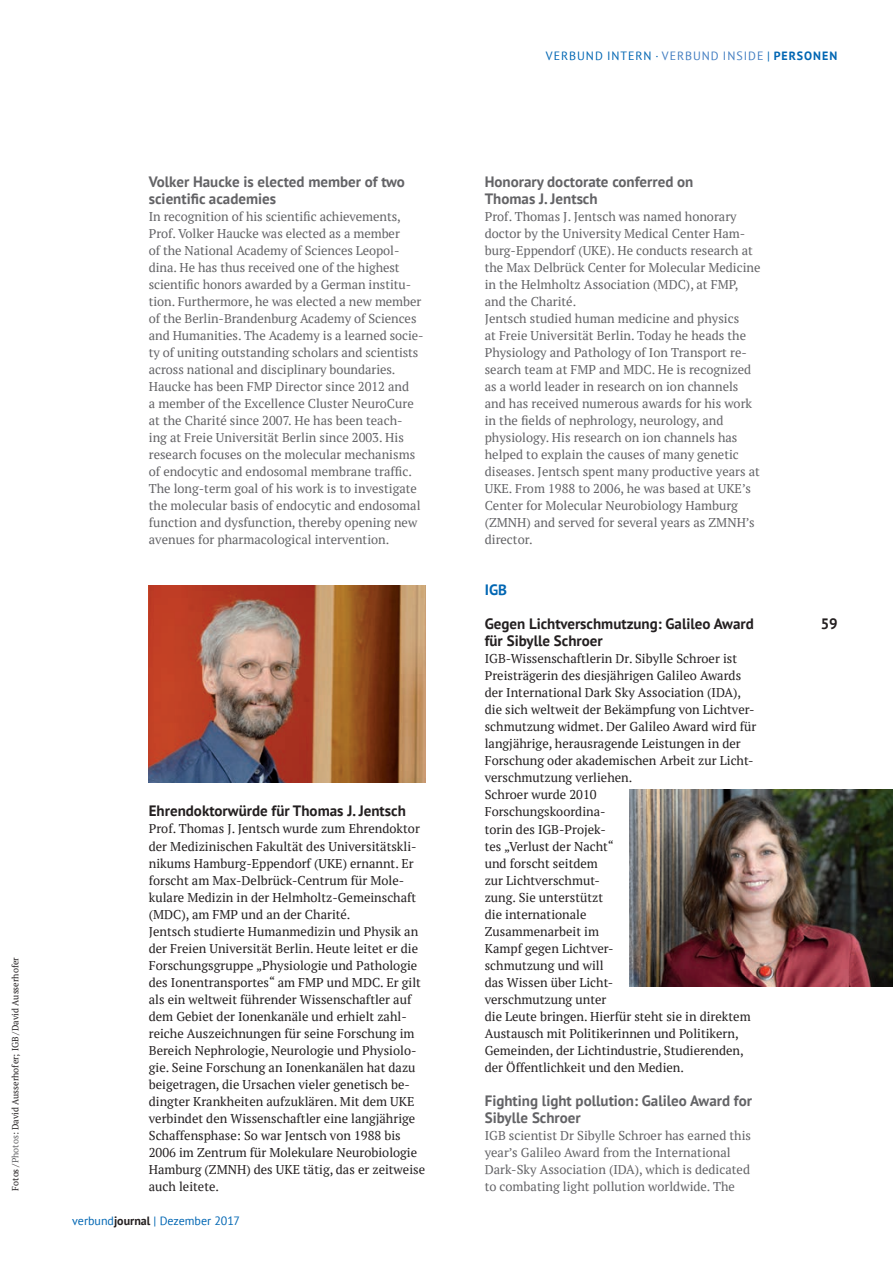
<style>
.page{position:relative;width:893px;height:1263px;background:#fff}
.page>*{position:absolute;margin:0;border:0;box-sizing:border-box;transform-origin:0 0}
.t1{font:700 15px/17px "PT Sans";color:#636366}
.t2{font:700 15px/17px "PT Sans";color:#231f20}
.t3{font:700 15px "PT Sans";color:#0166b3}
.t4{font:12.75px/17px "PT Serif";color:#636366}
.t5{font:12.75px/17px "PT Serif";color:#231f20}
.t6{font:12px "PT Sans";letter-spacing:.08em;color:#0166b3}
.t7{font:12px "PT Sans";color:#0166b3}
.t8{font:9px "PT Serif";color:#231f20}
.s1{color:#636366}
.s2{font-weight:700;color:#231f20}
.s3{color:#437ec1}
.s4{font-weight:700}
</style>
<div class="page">
<img style="left:149px;top:586px;width:276px;height:196px">
<img style="left:629px;top:790px;width:264px;height:196px">
<p class="t1" style="left:149px;top:173px;width:258px">Volker Haucke is elected member of two scientific academies</p>
<p class="t4" style="left:149px;top:208px;width:276px">In recognition of his scientific achievements, Prof. Volker Haucke was elected as a member<br>of the National Academy of Sciences Leopol&shy;dina. He has thus received one of the highest scientific honors awarded by a German institu&shy;tion. Furthermore, he was elected a new member of the Berlin-Brandenburg Academy of Sciences and Humanities. The Academy is a learned socie&shy;ty of uniting outstanding scholars and scientists across national and disciplinary boundaries.<br>Haucke has been FMP Director since 2012 and<br>a member of the Excellence Cluster NeuroCure at the Charité since 2007. He has been teach&shy;ing at Freie Universität Berlin since 2003. His research focuses on the molecular mechanisms of endocytic and endosomal membrane traffic.<br>The long-term goal of his work is to investigate the molecular basis of endocytic and endosomal function and dysfunction, thereby opening new avenues for pharmacological intervention.</p>
<p class="t8" style="left:9px;top:1191px;width:235px;rotate:-90deg">Fotos/<span class="s1">Photos</span>: David Ausserhofer; IGB/David Ausserhofer</p>
<p class="t2" style="left:149px;top:802px;width:258px">Ehrendoktorwürde für Thomas J. Jentsch</p>
<p class="t5" style="left:149px;top:820px;width:278px">Prof. Thomas J. Jentsch wurde zum Ehrendoktor der Medizinischen Fakultät des Universitätskli&shy;nikums Hamburg-Eppendorf (UKE) ernannt. Er forscht am Max-Delbrück-Centrum für Mole&shy;kulare Medizin in der Helmholtz-Gemeinschaft (MDC), am FMP und an der Charité.<br>Jentsch studierte Humanmedizin und Physik an der Freien Universität Berlin. Heute leitet er die Forschungsgruppe „Physiologie und Pathologie des Ionentransportes“ am FMP und MDC. Er gilt als ein weltweit führender Wissenschaftler auf dem Gebiet der Ionenkanäle und erhielt zahl&shy;reiche Auszeichnungen für seine Forschung im Bereich Nephrologie, Neurologie und Physiolo&shy;gie. Seine Forschung an Ionenkanälen hat dazu beigetragen, die Ursachen vieler genetisch be&shy;dingter Krankheiten aufzuklären. Mit dem UKE verbindet den Wissenschaftler eine langjährige Schaffensphase: So war Jentsch von 1988 bis 2006 im Zentrum für Molekulare Neurobiologie Hamburg (ZMNH) des UKE tätig, das er zeitweise auch leitete.</p>
<p class="t7" style="left:72px;top:1213px;width:169px">verbund<span class="s2">journal</span> | Dezember 2017</p>
<p class="t6" style="left:546px;top:48px;width:293px">VERBUND INTERN · <span class="s3">VERBUND INSIDE</span> | <span class="s4">PERSONEN</span></p>
<p class="t1" style="left:485px;top:173px;width:210px">Honorary doctorate conferred on<br>Thomas J. Jentsch</p>
<p class="t4" style="left:485px;top:208px;width:277px">Prof. Thomas J. Jentsch was named honorary doctor by the University Medical Center Ham&shy;burg-Eppendorf (UKE). He conducts research at the Max Delbrück Center for Molecular Medicine in the Helmholtz Association (MDC), at FMP, and the Charité.<br>Jentsch studied human medicine and physics<br>at Freie Universität Berlin. Today he heads the Physiology and Pathology of Ion Transport re&shy;search team at FMP and MDC. He is recognized as a world leader in research on ion channels and has received numerous awards for his work in the fields of nephrology, neurology, and physiology. His research on ion channels has helped to explain the causes of many genetic diseases. Jentsch spent many productive years at UKE. From 1988 to 2006, he was based at UKE’s Center for Molecular Neurobiology Hamburg (ZMNH) and served for several years as ZMNH’s director.</p>
<p class="t3" style="left:485px;top:580px;width:24px">IGB</p>
<p class="t2" style="left:485px;top:615px;width:271px">Gegen Lichtverschmutzung: Galileo Award für Sibylle Schroer</p>
<p class="t5" style="left:485px;top:650px;width:273px">IGB-Wissenschaftlerin Dr. Sibylle Schroer ist<br>Preisträgerin des diesjährigen Galileo Awards der International Dark Sky Association (IDA), die sich weltweit der Bekämpfung von Lichtver&shy;schmutzung widmet. Der Galileo Award wird für langjährige, herausragende Leistungen in der<br>Forschung oder akademischen Arbeit zur Licht&shy;verschmutzung verliehen.<br>Schroer wurde 2010<br>Forschungskoordina-<br>torin des IGB-Projek-<br>tes „Verlust der Nacht“<br>und forscht seitdem<br>zur Lichtverschmut-<br>zung. Sie unterstützt<br>die internationale<br>Zusammenarbeit im<br>Kampf gegen Lichtver-<br>schmutzung und will<br>das Wissen über Licht-<br>verschmutzung unter<br>die Leute bringen. Hierfür steht sie in direktem<br>Austausch mit Politikerinnen und Politikern,<br>Gemeinden, der Lichtindustrie, Studierenden, der Öffentlichkeit und den Medien.</p>
<p class="t1" style="left:485px;top:1091px;width:269px">Fighting light pollution: Galileo Award for<br>Sibylle Schroer</p>
<p class="t4" style="left:485px;top:1126px;width:268px">IGB scientist Dr Sibylle Schroer has earned this year’s Galileo Award from the International<br>Dark-Sky Association (IDA), which is dedicated</p>
<p class="t4" style="left:485px;top:1177px;width:252px">to combating light pollution worldwide. The</p>
<p class="t2" style="left:821px;top:615px;width:19px">59</p>
</div>
